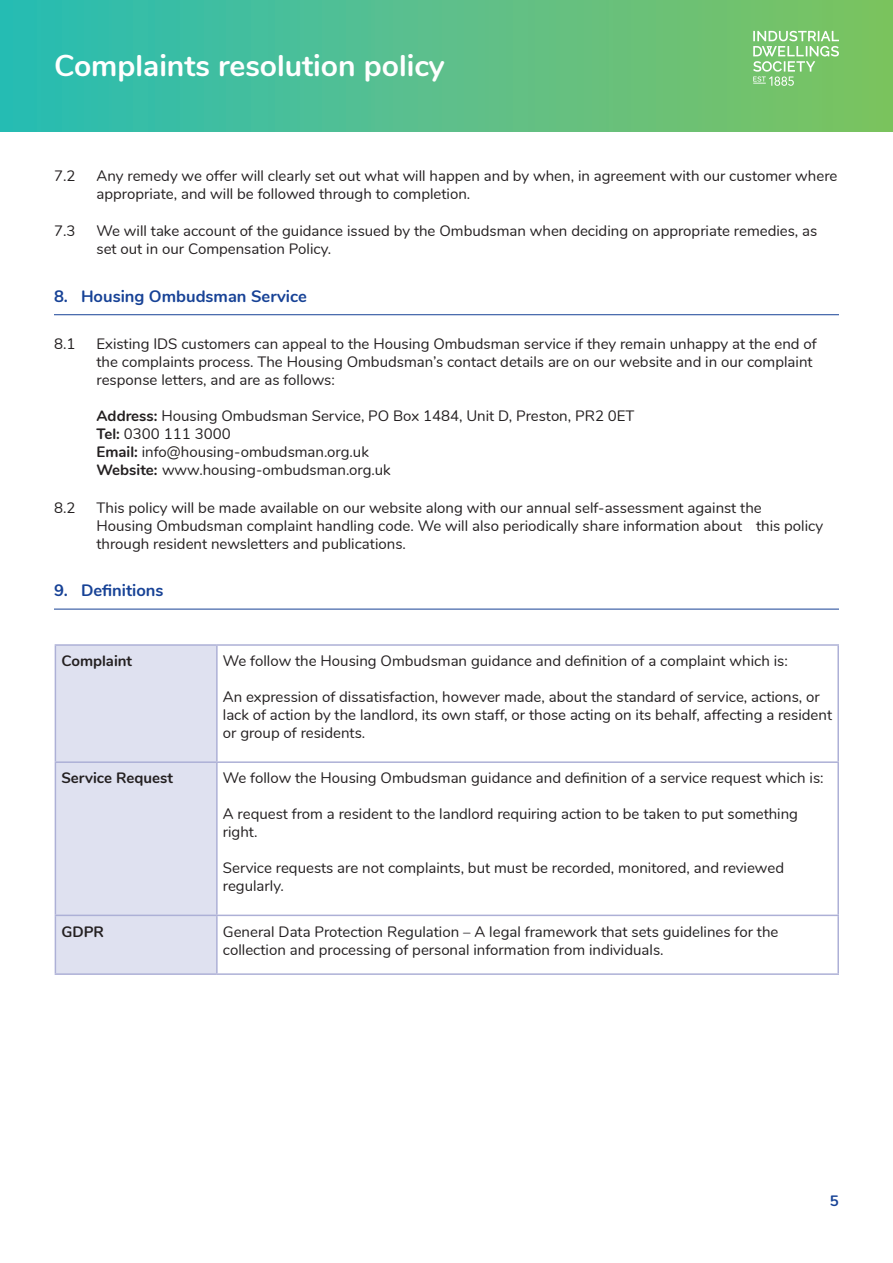
<style>
.page{position:relative;width:893px;height:1263px;background:#fff}
.page>*{position:absolute;margin:0;border:0;box-sizing:border-box;transform-origin:0 0}
.t1{font:700 30px "Nunito";color:#fff}
.t2{font:700 16.5px "Nunito";color:#174296}
.Text{font:15px/18px "Nunito";color:#231f20}
.Bold_text{font:700 15px "Nunito";color:#231f20}
.t3{font:700 15px "Nunito";color:#174296}
.s1{font-weight:700}
</style>
<div class="page">
<div style="left:0;top:0;width:893px;height:132px;background:linear-gradient(to right,#2bbcb5,#82c35f)"></div>
<svg style="left:753px;top:31px;width:86px;height:55px;background:#93cf89"></svg>
<hr style="left:54px;top:314px;width:785px;height:1px;background:#174296">
<hr style="left:54px;top:609px;width:785px;height:1px;background:#174296">
<div style="left:56px;top:646px;width:160px;height:327px;background:#dfe1f0"></div>
<hr style="left:55px;top:644px;width:162px;height:2px;background:#adb0d6">
<hr style="left:55px;top:646px;width:1px;height:115px;background:#adb0d6">
<hr style="left:217px;top:644px;width:622px;height:2px;background:#adb0d6">
<hr style="left:216px;top:646px;width:2px;height:115px;background:#adb0d6">
<hr style="left:837px;top:646px;width:2px;height:115px;background:#adb0d6">
<hr style="left:55px;top:761px;width:162px;height:2px;background:#adb0d6">
<hr style="left:55px;top:763px;width:1px;height:152px;background:#adb0d6">
<hr style="left:217px;top:761px;width:622px;height:2px;background:#adb0d6">
<hr style="left:216px;top:763px;width:2px;height:152px;background:#adb0d6">
<hr style="left:837px;top:763px;width:2px;height:152px;background:#adb0d6">
<hr style="left:55px;top:915px;width:162px;height:1px;background:#adb0d6">
<hr style="left:55px;top:916px;width:1px;height:57px;background:#adb0d6">
<hr style="left:217px;top:915px;width:622px;height:1px;background:#adb0d6">
<hr style="left:216px;top:916px;width:2px;height:57px;background:#adb0d6">
<hr style="left:837px;top:916px;width:2px;height:57px;background:#adb0d6">
<hr style="left:55px;top:973px;width:162px;height:2px;background:#adb0d6">
<hr style="left:217px;top:973px;width:622px;height:2px;background:#adb0d6">
<h1 class="t1" style="left:54px;top:43px;width:392px">Complaints resolution policy</h1>
<p class="Text" style="left:54px;top:166px;width:23px">7.2</p>
<p class="Text" style="left:97px;top:166px;width:742px">Any remedy we offer will clearly set out what will happen and by when, in agreement with our customer where appropriate, and will be followed through to completion.</p>
<p class="Text" style="left:54px;top:221px;width:23px">7.3</p>
<p class="Text" style="left:97px;top:221px;width:722px">We will take account of the guidance issued by the Ombudsman when deciding on appropriate remedies, as set out in our Compensation Policy.</p>
<p class="t2" style="left:54px;top:284px;width:254px">8. Housing Ombudsman Service</p>
<p class="Text" style="left:54px;top:334px;width:23px">8.1</p>
<p class="Text" style="left:97px;top:334px;width:722px">Existing IDS customers can appeal to the Housing Ombudsman service if they remain unhappy at the end of the complaints process. The Housing Ombudsman’s contact details are on our website and in our complaint response letters, and are as follows:</p>
<p class="Text" style="left:97px;top:406px;width:539px"><span class="s1">Address:</span> Housing Ombudsman Service, PO Box 1484, Unit D, Preston, PR2 0ET <span class="s1">Tel:</span> 0300 111 3000<br><span class="s1">Email:</span> info@housing-ombudsman.org.uk<br><span class="s1">Website:</span> www.housing-ombudsman.org.uk</p>
<p class="Text" style="left:54px;top:497px;width:23px">8.2</p>
<p class="Text" style="left:97px;top:497px;width:728px">This policy will be made available on our website along with our annual self-assessment against the<br>Housing Ombudsman complaint handling code. We will also periodically share information about this policy through resident newsletters and publications.</p>
<p class="t2" style="left:54px;top:578px;width:111px">9. Definitions</p>
<p class="Bold_text" style="left:61px;top:650px;width:72px">Complaint</p>
<p class="Text" style="left:223px;top:651px;width:566px">We follow the Housing Ombudsman guidance and definition of a complaint which is:</p>
<p class="Text" style="left:223px;top:687px;width:611px">An expression of dissatisfaction, however made, about the standard of service, actions, or lack of action by the landlord, its own staff, or those acting on its behalf, affecting a resident or group of residents.</p>
<p class="Bold_text" style="left:61px;top:767px;width:113px">Service Request</p>
<p class="Text" style="left:223px;top:768px;width:602px">We follow the Housing Ombudsman guidance and definition of a service request which is:</p>
<p class="Text" style="left:223px;top:804px;width:577px">A request from a resident to the landlord requiring action to be taken to put something right.</p>
<p class="Text" style="left:223px;top:858px;width:563px">Service requests are not complaints, but must be recorded, monitored, and reviewed regularly.</p>
<p class="Bold_text" style="left:61px;top:920px;width:44px">GDPR</p>
<p class="Text" style="left:223px;top:921px;width:557px">General Data Protection Regulation – A legal framework that sets guidelines for the collection and processing of personal information from individuals.</p>
<p class="t3" style="left:830px;top:1189px;width:10px">5</p>
</div>
